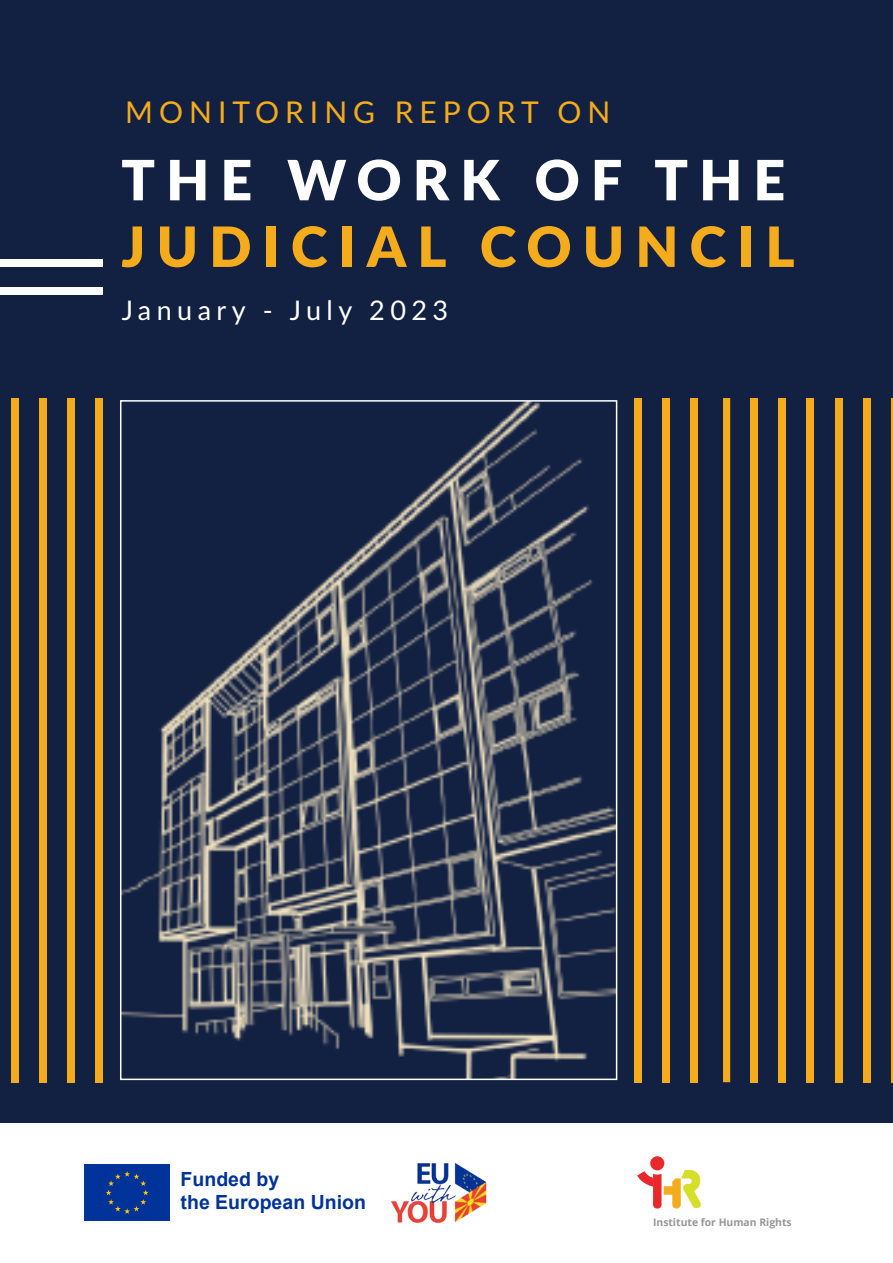
<style>
.page{position:relative;width:893px;height:1263px;background:#fff}
.page>*{position:absolute;margin:0;border:0;box-sizing:border-box;transform-origin:0 0}
.t1{font:30px "Lato";letter-spacing:.2em;color:#f4ac1c}
.t2{font:27px "Lato";letter-spacing:.2em;color:#fff}
.t3{font:700 19.5px/23.4px "Arial";color:#039}
.t4{font:700 10.35px "Open Sans";color:#959695}
</style>
<div class="page">
<div style="left:0;top:0;width:893px;height:1122px;background:#122041"></div>
<svg style="left:120px;top:400px;width:498px;height:681px"></svg>
<div style="left:11px;top:398px;width:7px;height:684px;background:#f4ac1c"></div>
<div style="left:67px;top:398px;width:8px;height:684px;background:#f4ac1c"></div>
<div style="left:95px;top:398px;width:7px;height:684px;background:#f4ac1c"></div>
<div style="left:39px;top:398px;width:8px;height:684px;background:#f4ac1c"></div>
<hr style="left:891px;top:398px;width:2px;height:684px;background:#f4ac1c">
<div style="left:836px;top:398px;width:7px;height:684px;background:#f4ac1c"></div>
<div style="left:863px;top:398px;width:8px;height:684px;background:#f4ac1c"></div>
<div style="left:779px;top:398px;width:7px;height:684px;background:#f4ac1c"></div>
<div style="left:723px;top:398px;width:7px;height:684px;background:#f4ac1c"></div>
<div style="left:751px;top:398px;width:7px;height:684px;background:#f4ac1c"></div>
<div style="left:807px;top:398px;width:7px;height:684px;background:#f4ac1c"></div>
<div style="left:662px;top:398px;width:7px;height:684px;background:#f4ac1c"></div>
<div style="left:634px;top:398px;width:7px;height:684px;background:#f4ac1c"></div>
<div style="left:690px;top:398px;width:7px;height:684px;background:#f4ac1c"></div>
<div style="left:0;top:288px;width:102px;height:7px;background:#fff"></div>
<div style="left:0;top:260px;width:102px;height:7px;background:#fff"></div>
<div style="left:650px;top:1156px;width:14px;height:14px;background:#e8282a;border-radius:50%"></div>
<svg style="left:637px;top:1170px;width:64px;height:39px"></svg>
<svg style="left:122px;top:160px;width:32px;height:40px"></svg>
<svg style="left:170px;top:160px;width:35px;height:40px"></svg>
<svg style="left:224px;top:160px;width:26px;height:40px"></svg>
<svg style="left:287px;top:160px;width:59px;height:40px"></svg>
<svg style="left:358px;top:159px;width:42px;height:42px"></svg>
<svg style="left:417px;top:160px;width:33px;height:40px"></svg>
<svg style="left:464px;top:160px;width:36px;height:40px"></svg>
<svg style="left:536px;top:159px;width:42px;height:42px"></svg>
<svg style="left:595px;top:160px;width:26px;height:40px"></svg>
<svg style="left:655px;top:160px;width:32px;height:40px"></svg>
<svg style="left:703px;top:160px;width:35px;height:40px"></svg>
<svg style="left:757px;top:160px;width:26px;height:40px"></svg>
<svg style="left:122px;top:226px;width:20px;height:41px"></svg>
<svg style="left:160px;top:226px;width:35px;height:41px"></svg>
<svg style="left:213px;top:226px;width:37px;height:41px"></svg>
<div style="left:266px;top:226px;width:10px;height:41px;background:#f4ac1c"></div>
<svg style="left:293px;top:226px;width:34px;height:41px"></svg>
<div style="left:342px;top:226px;width:10px;height:41px;background:#f4ac1c"></div>
<svg style="left:366px;top:226px;width:41px;height:41px"></svg>
<svg style="left:421px;top:226px;width:25px;height:41px"></svg>
<svg style="left:481px;top:226px;width:35px;height:41px"></svg>
<svg style="left:528px;top:226px;width:42px;height:41px"></svg>
<svg style="left:586px;top:226px;width:35px;height:41px"></svg>
<svg style="left:639px;top:226px;width:36px;height:41px"></svg>
<svg style="left:691px;top:226px;width:35px;height:41px"></svg>
<div style="left:741px;top:226px;width:9px;height:41px;background:#f4ac1c"></div>
<svg style="left:769px;top:226px;width:25px;height:41px"></svg>
<div style="left:83px;top:1163px;width:88px;height:60px;background:linear-gradient(to right,#fff,#fff)"></div>
<div style="left:85px;top:1164px;width:85px;height:57px;background:#039"></div>
<svg style="left:106px;top:1171px;width:43px;height:43px"></svg>
<img style="left:391px;top:1163px;width:96px;height:60px">
<h1 class="t1" style="left:125px;top:91px;width:487px">MONITORING REPORT ON</h1>
<h2 class="t2" style="left:122px;top:291px;width:328px">January - July 2023</h2>
<p class="t3" style="left:181px;top:1167px;width:187px">Funded by<br>the European Union</p>
<p class="t4" style="left:653px;top:1215px;width:140px">Institute for Human Rights</p>
</div>
